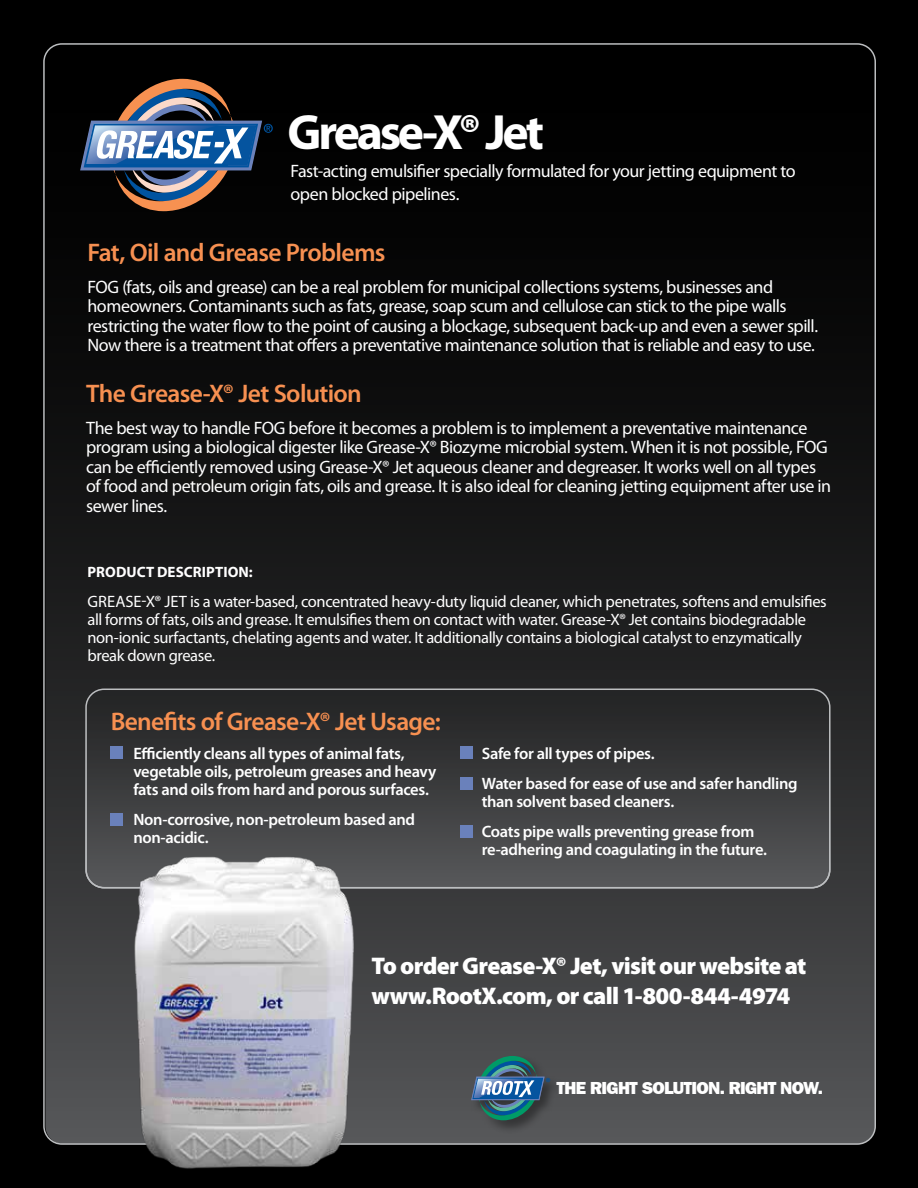
<style>
.page{position:relative;width:918px;height:1188px;background:#000}
.page>*{position:absolute;margin:0;border:0;box-sizing:border-box;transform-origin:0 0}
.t1{font:700 49.8px "Myriad Pro";letter-spacing:-.07em;color:#fff}
.t2{font:600 25.5px "Myriad Pro";letter-spacing:-.025em;color:#f79051}
.t3{font:900 24.15px/30.2px "Myriad Pro";letter-spacing:-.03em;color:#fff}
.t4{font:18px/19.5px "Myriad Pro";letter-spacing:-.03em;color:#fff}
.t5{font:800 17.55px "ITC Franklin Gothic";letter-spacing:-.035em;color:#fff}
.t6{font:600 16.5px/18px "Myriad Pro";letter-spacing:-.02em;color:#fff}
.t7{font:16.5px/18px "Myriad Pro";letter-spacing:-.025em;color:#fff}
.t8{font:700 15px "Myriad Pro";letter-spacing:.005em;color:#fff}
</style>
<div class="page">
<div style="left:45px;top:54px;width:830px;height:1090px;background:linear-gradient(to bottom,#000,#4f4f51);border-radius:18px"></div>
<div style="left:86px;top:689px;width:744px;height:199px;background:linear-gradient(to bottom,#212122,#57585a);border-radius:18px"></div>
<div style="left:85px;top:689px;width:746px;height:199px;border:2px solid #bcbec0;border-radius:18px"></div>
<svg style="left:77px;top:78px;width:196px;height:134px"></svg>
<div style="left:110px;top:746px;width:13px;height:13px;background:#6a81bb"></div>
<div style="left:460px;top:746px;width:13px;height:13px;background:#6a81bb"></div>
<div style="left:460px;top:777px;width:13px;height:12px;background:#6a81bb"></div>
<div style="left:460px;top:825px;width:13px;height:12px;background:#6a81bb"></div>
<div style="left:110px;top:813px;width:13px;height:13px;background:#6a81bb"></div>
<div style="left:470px;top:1055px;width:94px;height:79px;background:#000;opacity:.38"></div>
<svg style="left:470px;top:1056px;width:80px;height:64px;background:#466d7d"></svg>
<hr style="left:473px;top:1098px;width:62px;height:1px;background:#00539f">
<img style="left:43px;top:831px;width:311px;height:338px">
<h1 class="t1" style="left:287px;top:100px;width:258px">Grease-X® Jet</h1>
<p class="t4" style="left:290px;top:160px;width:507px;line-height:22.5px">Fast-acting emulsifier specially formulated for your jetting equipment to open blocked pipelines.</p>
<h2 class="t2" style="left:87px;top:237px;width:300px">Fat, Oil and Grease Problems</h2>
<p class="t4" style="left:87px;top:277px;width:732px">FOG (fats, oils and grease) can be a real problem for municipal collections systems, businesses and homeowners. Contaminants such as fats, grease, soap scum and cellulose can stick to the pipe walls restricting the water flow to the point of causing a blockage, subsequent back-up and even a sewer spill.<br>Now there is a treatment that offers a preventative maintenance solution that is reliable and easy to use.</p>
<h2 class="t2" style="left:86px;top:378px;width:277px">The Grease-X® Jet Solution</h2>
<p class="t4" style="left:86px;top:418px;width:747px">The best way to handle FOG before it becomes a problem is to implement a preventative maintenance program using a biological digester like Grease-X® Biozyme microbial system. When it is not possible, FOG can be efficiently removed using Grease-X® Jet aqueous cleaner and degreaser. It works well on all types of food and petroleum origin fats, oils and grease. It is also ideal for cleaning jetting equipment after use in sewer lines.</p>
<p class="t8" style="left:88px;top:562px;width:167px">PRODUCT DESCRIPTION:</p>
<p class="t7" style="left:87px;top:592px;width:741px">GREASE-X® JET is a water-based, concentrated heavy-duty liquid cleaner, which penetrates, softens and emulsifies all forms of fats, oils and grease. It emulsifies them on contact with water. Grease-X® Jet contains biodegradable non-ionic surfactants, chelating agents and water. It additionally contains a biological catalyst to enzymatically break down grease.</p>
<h2 class="t2" style="left:111px;top:706px;width:332px">Benefits of Grease-X® Jet Usage:</h2>
<p class="t6" style="left:133px;top:744px;width:304px">Efficiently cleans all types of animal fats, vegetable oils, petroleum greases and heavy fats and oils from hard and porous surfaces.</p>
<p class="t6" style="left:133px;top:810px;width:283px">Non-corrosive, non-petroleum based and non-acidic.</p>
<p class="t6" style="left:482px;top:738px;width:317px;line-height:30px">Safe for all types of pipes.<br>Water based for ease of use and safer handling</p>
<p class="t6" style="left:482px;top:786px;width:274px;line-height:30px">than solvent based cleaners.<br>Coats pipe walls preventing grease from</p>
<p class="t6" style="left:482px;top:840px;width:287px">re-adhering and coagulating in the future.</p>
<h3 class="t3" style="left:371px;top:950px;width:437px">To order Grease-X® Jet, visit our website at www.RootX.com, or call 1-800-844-4974</h3>
<p class="t5" style="left:557px;top:1078px;width:268px">THE RIGHT SOLUTION. RIGHT NOW.</p>
</div>
